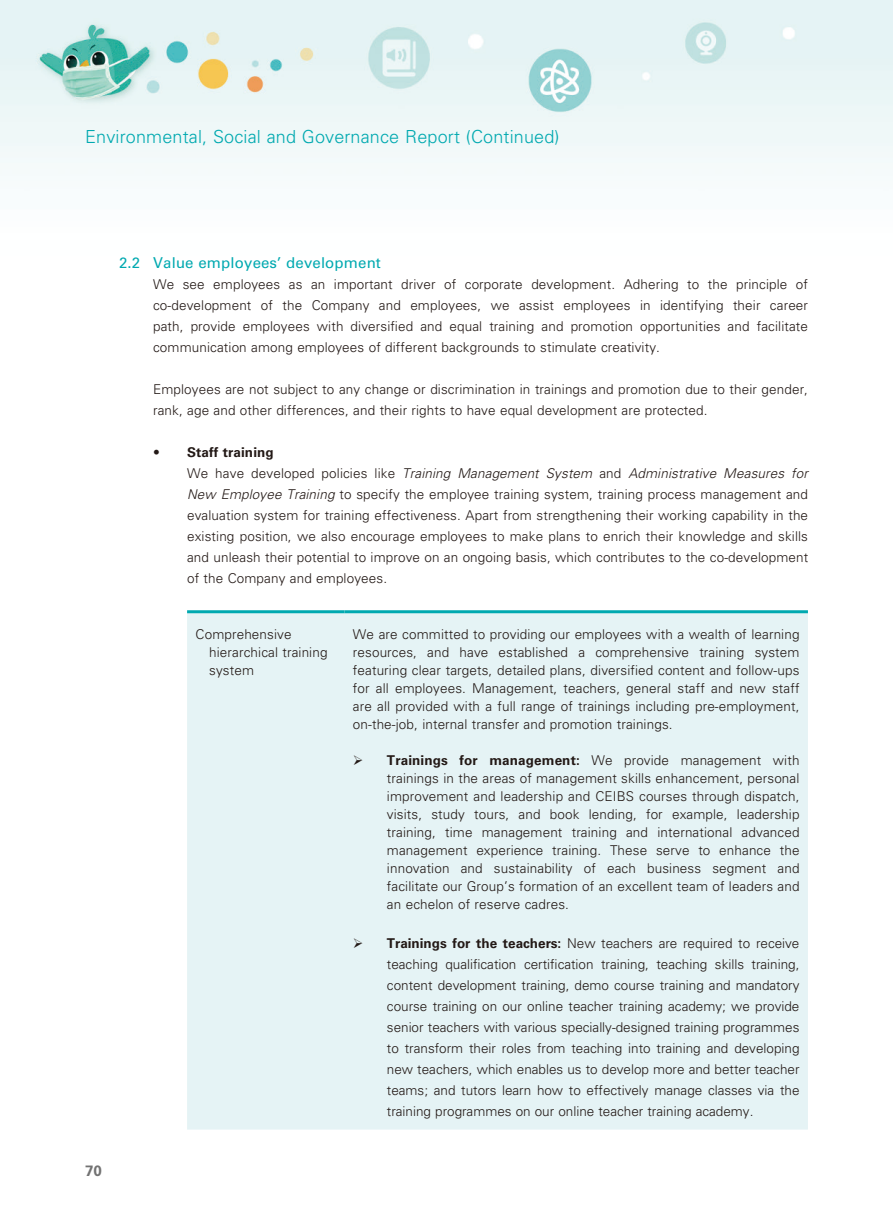
<style>
.page{position:relative;width:893px;height:1212px;background:#fff}
.page>*{position:absolute;margin:0;border:0;box-sizing:border-box;transform-origin:0 0}
.t1{font:300 18px "Univers";letter-spacing:.01em;color:#00a9b0}
.t2{font:15px "Univers";letter-spacing:.01em;color:#00a9b0}
.t3{font:700 15px "Univers";color:#727272}
.t4{font:300 13.5px/21px "Univers";letter-spacing:.01em;color:#231916;text-align:justify}
.s1{font-weight:700}
.s2{font-style:italic}
</style>
<div class="page">
<img style="left:0;top:0;width:892px;height:163px">
<div style="left:187px;top:613px;width:621px;height:516px;background:#e5f3f5"></div>
<hr style="left:187px;top:610px;width:157px;height:3px;background:#00a9b0">
<hr style="left:344px;top:610px;width:464px;height:3px;background:#00a9b0">
<h1 class="t1" style="left:85px;top:126px;width:476px">Environmental, Social and Governance Report (Continued)</h1>
<p class="t2" style="left:119px;top:254px;width:263px">2.2 Value employees’ development</p>
<p class="t4" style="left:153px;top:274px;width:656px">We see employees as an important driver of corporate development. Adhering to the principle of co-development of the Company and employees, we assist employees in identifying their career path, provide employees with diversified and equal training and promotion opportunities and facilitate communication among employees of different backgrounds to stimulate creativity.</p>
<p class="t4" style="left:153px;top:379px;width:656px">Employees are not subject to any change or discrimination in trainings and promotion due to their gender, rank, age and other differences, and their rights to have equal development are protected.</p>
<p class="t4" style="left:187px;top:442px;width:623px;text-align:left;text-indent:-34px">• <span class="s1">Staff training<br></span>We have developed policies like <span class="s2">Training Management System</span> and <span class="s2">Administrative Measures for New Employee Training</span> to specify the employee training system, training process management and evaluation system for training effectiveness. Apart from strengthening their working capability in the existing position, we also encourage employees to make plans to enrich their knowledge and skills and unleash their potential to improve on an ongoing basis, which contributes to the co-development of the Company and employees.</p>
<p class="t3" style="left:85px;top:1162px;width:18px">70</p>
<p class="t4" style="left:209px;top:625px;width:120px;line-height:18px;text-align:left;text-indent:-14px">Comprehensive hierarchical training system</p>
<p class="t4" style="left:353px;top:625px;width:448px;line-height:18px">We are committed to providing our employees with a wealth of learning resources, and have established a comprehensive training system featuring clear targets, detailed plans, diversified content and follow-ups for all employees. Management, teachers, general staff and new staff are all provided with a full range of trainings including pre-employment, on-the-job, internal transfer and promotion trainings.</p>
<p class="t4" style="left:387px;top:751px;width:414px;line-height:18px;text-indent:-34px">➢ <span class="s1">Trainings for management:</span> We provide management with trainings in the areas of management skills enhancement, personal improvement and leadership and CEIBS courses through dispatch, visits, study tours, and book lending, for example, leadership training, time management training and international advanced management experience training. These serve to enhance the innovation and sustainability of each business segment and facilitate our Group’s formation of an excellent team of leaders and an echelon of reserve cadres.</p>
<p class="t4" style="left:387px;top:933px;width:414px;text-indent:-34px">➢ <span class="s1">Trainings for the teachers:</span> New teachers are required to receive teaching qualification certification training, teaching skills training, content development training, demo course training and mandatory course training on our online teacher training academy; we provide senior teachers with various specially-designed training programmes to transform their roles from teaching into training and developing new teachers, which enables us to develop more and better teacher teams; and tutors learn how to effectively manage classes via the training programmes on our online teacher training academy.</p>
</div>
